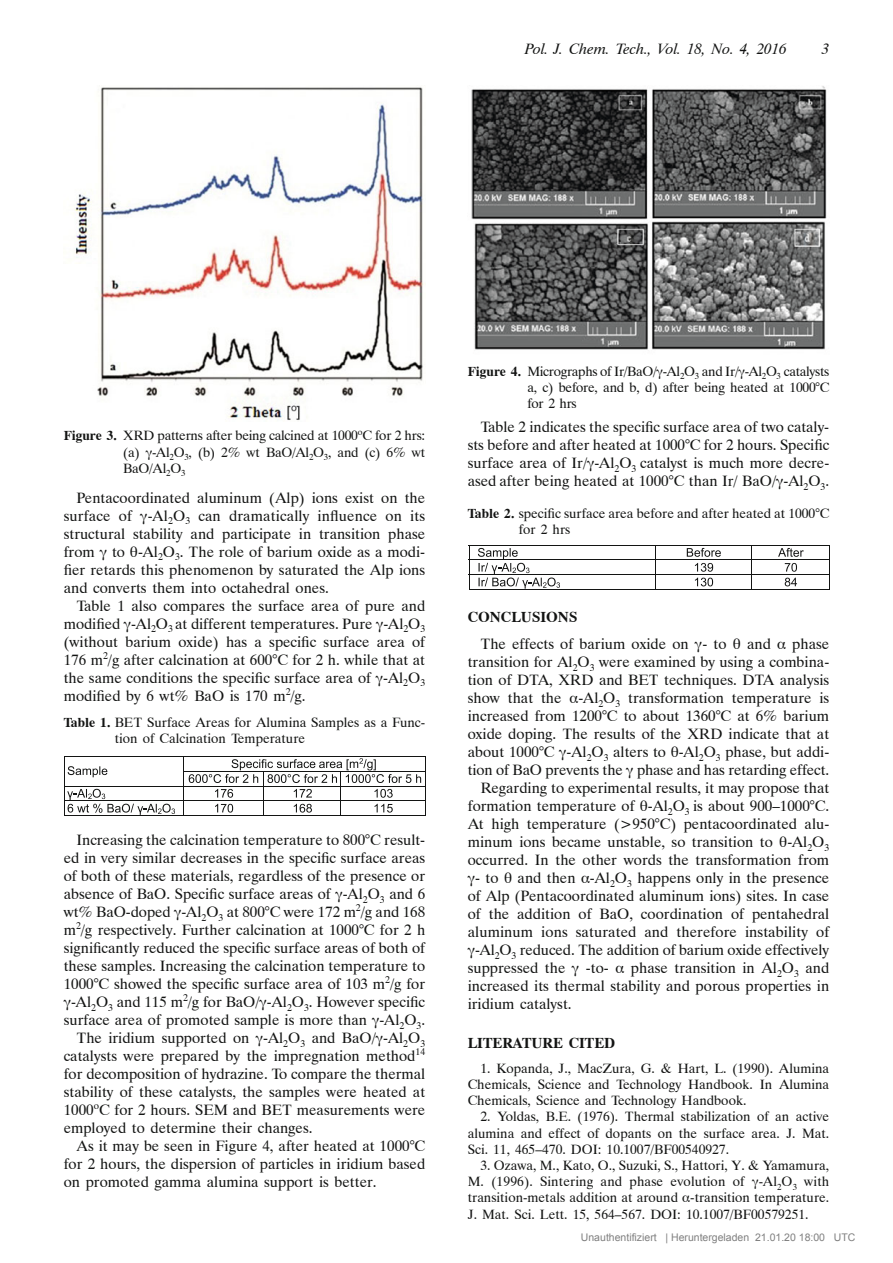
<style>
.page{position:relative;width:893px;height:1263px;background:#fff}
.page>*{position:absolute;margin:0;border:0;box-sizing:border-box;transform-origin:0 0}
.t1{font:15px/18px "Dutch 801 BT";color:#131413;text-align:justify}
.t2{font:italic 15px "Dutch 801 BT";color:#131413}
.t3{font:700 15px "Dutch 801 BT";color:#131413}
.t4{font:13.5px/16.2px "Dutch 801 BT";color:#131413;text-align:justify}
.t5{font:10.5px "Arial";color:#808080}
.s1{font-weight:700}
</style>
<div class="page">
<img style="left:74px;top:87px;width:350px;height:333px">
<hr style="left:64px;top:756px;width:362px;height:1px;background:#131413">
<hr style="left:64px;top:786px;width:362px;height:1px;background:#131413">
<hr style="left:64px;top:800px;width:362px;height:1px;background:#131413">
<svg style="left:64px;top:757px;width:111px;height:58px"></svg>
<hr style="left:64px;top:815px;width:119px;height:1px;background:#131413">
<svg style="left:183px;top:757px;width:243px;height:59px"></svg>
<img style="left:471px;top:86px;width:356px;height:264px">
<svg style="left:687px;top:548px;width:34px;height:9px"></svg>
<svg style="left:778px;top:548px;width:26px;height:9px"></svg>
<hr style="left:469px;top:545px;width:361px;height:1px;background:#131413">
<svg style="left:695px;top:563px;width:18px;height:9px"></svg>
<svg style="left:785px;top:563px;width:12px;height:9px"></svg>
<hr style="left:469px;top:560px;width:361px;height:1px;background:#131413">
<svg style="left:478px;top:548px;width:82px;height:41px"></svg>
<svg style="left:695px;top:578px;width:18px;height:8px"></svg>
<svg style="left:785px;top:578px;width:12px;height:8px"></svg>
<hr style="left:469px;top:574px;width:361px;height:1px;background:#131413">
<svg style="left:469px;top:546px;width:1px;height:43px"></svg>
<hr style="left:469px;top:589px;width:186px;height:1px;background:#131413">
<svg style="left:655px;top:546px;width:1px;height:43px"></svg>
<hr style="left:655px;top:589px;width:96px;height:1px;background:#131413">
<svg style="left:751px;top:546px;width:1px;height:44px"></svg>
<hr style="left:752px;top:589px;width:77px;height:1px;background:#131413">
<svg style="left:829px;top:546px;width:1px;height:44px"></svg>
<p class="t2" style="left:525px;top:38px;width:263px">Pol. J. Chem. Tech., Vol. 18, No. 4, 2016</p>
<p class="t2" style="left:822px;top:38px;width:9px">3</p>
<p class="t4" style="left:123px;top:427px;width:303px;text-indent:-60px"><span class="s1">Figure 3.</span> XRD patterns after being calcined at 1000<sup>o</sup>C for 2 hrs: (a) γ-Al<sub>2</sub>O<sub>3</sub>, (b) 2% wt BaO/Al<sub>2</sub>O<sub>3</sub>, and (c) 6% wt BaO/Al<sub>2</sub>O<sub>3</sub></p>
<p class="t1" style="left:64px;top:488px;width:363px;text-indent:13px">Pentacoordinated aluminum (Alp) ions exist on the surface of γ-Al<sub>2</sub>O<sub>3</sub> can dramatically influence on its structural stability and participate in transition phase from γ to θ-Al<sub>2</sub>O<sub>3</sub>. The role of barium oxide as a modi&shy;fier retards this phenomenon by saturated the Alp ions and converts them into octahedral ones.</p>
<p class="t1" style="left:64px;top:596px;width:363px;text-indent:13px">Table 1 also compares the surface area of pure and modified γ-Al<sub>2</sub>O<sub>3</sub> at different temperatures. Pure γ-Al<sub>2</sub>O<sub>3 </sub>(without barium oxide) has a specific surface area of 176 m<sup>2</sup>/g after calcination at 600°C for 2 h. while that at the same conditions the specific surface area of γ-Al<sub>2</sub>O<sub>3 </sub>modified by 6 wt% BaO is 170 m<sup>2</sup>/g.</p>
<p class="t4" style="left:115px;top:713px;width:312px;text-indent:-51px"><span class="s1">Table 1.</span> BET Surface Areas for Alumina Samples as a Func&shy;tion of Calcination Temperature</p>
<p class="t1" style="left:76px;top:830px;width:350px">Increasing the calcination temperature to 800°C result-</p>
<p class="t1" style="left:64px;top:848px;width:363px">ed in very similar decreases in the specific surface areas</p>
<p class="t1" style="left:64px;top:866px;width:363px">of both of these materials, regardless of the presence or</p>
<p class="t1" style="left:64px;top:884px;width:363px">absence of BaO. Specific surface areas of γ-Al<sub>2</sub>O<sub>3</sub> and 6</p>
<p class="t1" style="left:64px;top:902px;width:363px">wt% BaO-doped γ-Al<sub>2</sub>O<sub>3</sub> at 800°C were 172 m<sup>2</sup>/g and 168</p>
<p class="t1" style="left:64px;top:920px;width:363px">m<sup>2</sup>/g respectively. Further calcination at 1000°C for 2 h</p>
<p class="t1" style="left:64px;top:938px;width:363px">significantly reduced the specific surface areas of both of</p>
<p class="t1" style="left:64px;top:956px;width:363px">these samples. Increasing the calcination temperature to</p>
<p class="t1" style="left:64px;top:974px;width:363px">1000°C showed the specific surface area of 103 m<sup>2</sup>/g for</p>
<p class="t1" style="left:64px;top:992px;width:363px">γ-Al<sub>2</sub>O<sub>3</sub> and 115 m<sup>2</sup>/g for BaO/γ-Al<sub>2</sub>O<sub>3</sub>. However specific</p>
<p class="t1" style="left:64px;top:1010px;width:363px">surface area of promoted sample is more than γ-Al<sub>2</sub>O<sub>3</sub>.</p>
<p class="t1" style="left:76px;top:1028px;width:350px">The iridium supported on γ-Al<sub>2</sub>O<sub>3</sub> and BaO/γ-Al<sub>2</sub>O<sub>3</sub></p>
<p class="t1" style="left:64px;top:1046px;width:363px">catalysts were prepared by the impregnation method<sup>14</sup></p>
<p class="t1" style="left:64px;top:1064px;width:363px">for decomposition of hydrazine. To compare the thermal</p>
<p class="t1" style="left:64px;top:1082px;width:363px">stability of these catalysts, the samples were heated at</p>
<p class="t1" style="left:64px;top:1100px;width:363px">1000<sup>o</sup>C for 2 hours. SEM and BET measurements were</p>
<p class="t1" style="left:64px;top:1118px;width:250px">employed to determine their changes.</p>
<p class="t1" style="left:76px;top:1136px;width:350px">As it may be seen in Figure 4, after heated at 1000°C</p>
<p class="t1" style="left:64px;top:1154px;width:363px">for 2 hours, the dispersion of particles in iridium based</p>
<p class="t1" style="left:64px;top:1172px;width:314px">on promoted gamma alumina support is better.</p>
<p class="t4" style="left:527px;top:363px;width:303px;text-indent:-60px"><span class="s1">Figure 4.</span> Micrographs of Ir/BaO/γ-Al<sub>2</sub>O<sub>3</sub> and Ir/γ-Al<sub>2</sub>O<sub>3</sub> catalysts a, c) before, and b, d) after being heated at 1000°C for 2 hrs</p>
<p class="t1" style="left:468px;top:418px;width:363px;text-indent:13px">Table 2 indicates the specific surface area of two cataly&shy;sts before and after heated at 1000°C for 2 hours. Specific surface area of Ir/γ-Al<sub>2</sub>O<sub>3</sub> catalyst is much more decre&shy;ased after being heated at 1000°C than Ir/ BaO/γ-Al<sub>2</sub>O<sub>3</sub>.</p>
<p class="t4" style="left:519px;top:505px;width:312px;text-indent:-51px"><span class="s1">Table 2.</span> specific surface area before and after heated at 1000°C for 2 hrs</p>
<p class="t3" style="left:468px;top:607px;width:111px">CONCLUSIONS</p>
<p class="t1" style="left:480px;top:634px;width:350px">The effects of barium oxide on γ- to θ and α phase</p>
<p class="t1" style="left:468px;top:652px;width:363px">transition for Al<sub>2</sub>O<sub>3</sub> were examined by using a combina-</p>
<p class="t1" style="left:468px;top:670px;width:363px">tion of DTA, XRD and BET techniques. DTA analysis</p>
<p class="t1" style="left:468px;top:688px;width:363px">show that the α-Al<sub>2</sub>O<sub>3</sub> transformation temperature is</p>
<p class="t1" style="left:468px;top:706px;width:363px">increased from 1200°C to about 1360°C at 6% barium</p>
<p class="t1" style="left:468px;top:724px;width:363px">oxide doping. The results of the XRD indicate that at</p>
<p class="t1" style="left:468px;top:742px;width:363px">about 1000°C γ-Al<sub>2</sub>O<sub>3</sub> alters to θ-Al<sub>2</sub>O<sub>3</sub> phase, but addi-</p>
<p class="t1" style="left:468px;top:760px;width:363px">tion of BaO prevents the γ phase and has retarding effect.</p>
<p class="t1" style="left:480px;top:778px;width:350px">Regarding to experimental results, it may propose that</p>
<p class="t1" style="left:468px;top:796px;width:363px">formation temperature of θ-Al<sub>2</sub>O<sub>3</sub> is about 900–1000°C.</p>
<p class="t1" style="left:468px;top:814px;width:363px">At high temperature (&gt;950°C) pentacoordinated alu-</p>
<p class="t1" style="left:468px;top:832px;width:363px">minum ions became unstable, so transition to θ-Al<sub>2</sub>O<sub>3</sub></p>
<p class="t1" style="left:468px;top:850px;width:363px">occurred. In the other words the transformation from</p>
<p class="t1" style="left:468px;top:868px;width:363px">γ- to θ and then α-Al<sub>2</sub>O<sub>3</sub> happens only in the presence</p>
<p class="t1" style="left:468px;top:886px;width:363px">of Alp (Pentacoordinated aluminum ions) sites. In case</p>
<p class="t1" style="left:468px;top:904px;width:363px">of the addition of BaO, coordination of pentahedral</p>
<p class="t1" style="left:468px;top:922px;width:363px">aluminum ions saturated and therefore instability of</p>
<p class="t1" style="left:468px;top:940px;width:363px">γ-Al<sub>2</sub>O<sub>3</sub> reduced. The addition of barium oxide effectively</p>
<p class="t1" style="left:468px;top:958px;width:363px">suppressed the γ -to- α phase transition in Al<sub>2</sub>O<sub>3</sub> and</p>
<p class="t1" style="left:468px;top:976px;width:363px">increased its thermal stability and porous properties in</p>
<p class="t1" style="left:468px;top:994px;width:105px">iridium catalyst.</p>
<p class="t3" style="left:468px;top:1032px;width:149px">LITERATURE CITED</p>
<p class="t4" style="left:468px;top:1059px;width:363px;text-indent:13px">1. Kopanda, J., MacZura, G. &amp; Hart, L. (1990). Alumina Chemicals, Science and Technology Handbook. In Alumina Chemicals, Science and Technology Handbook.</p>
<p class="t4" style="left:468px;top:1108px;width:363px;text-indent:13px">2. Yoldas, B.E. (1976). Thermal stabilization of an active alumina and effect of dopants on the surface area. J. Mat.<br>Sci. 11, 465–470. DOI: 10.1007/BF00540927.</p>
<p class="t4" style="left:468px;top:1157px;width:363px;text-indent:13px">3. Ozawa, M., Kato, O., Suzuki, S., Hattori, Y. &amp; Yamamura, M. (1996). Sintering and phase evolution of γ-Al<sub>2</sub>O<sub>3</sub> with transition-metals addition at around α-transition temperature.<br>J. Mat. Sci. Lett. 15, 564–567. DOI: 10.1007/BF00579251.</p>
<p class="t5" style="left:581px;top:1233px;width:276px">Unauthentifiziert | Heruntergeladen 21.01.20 18:00 UTC</p>
</div>
